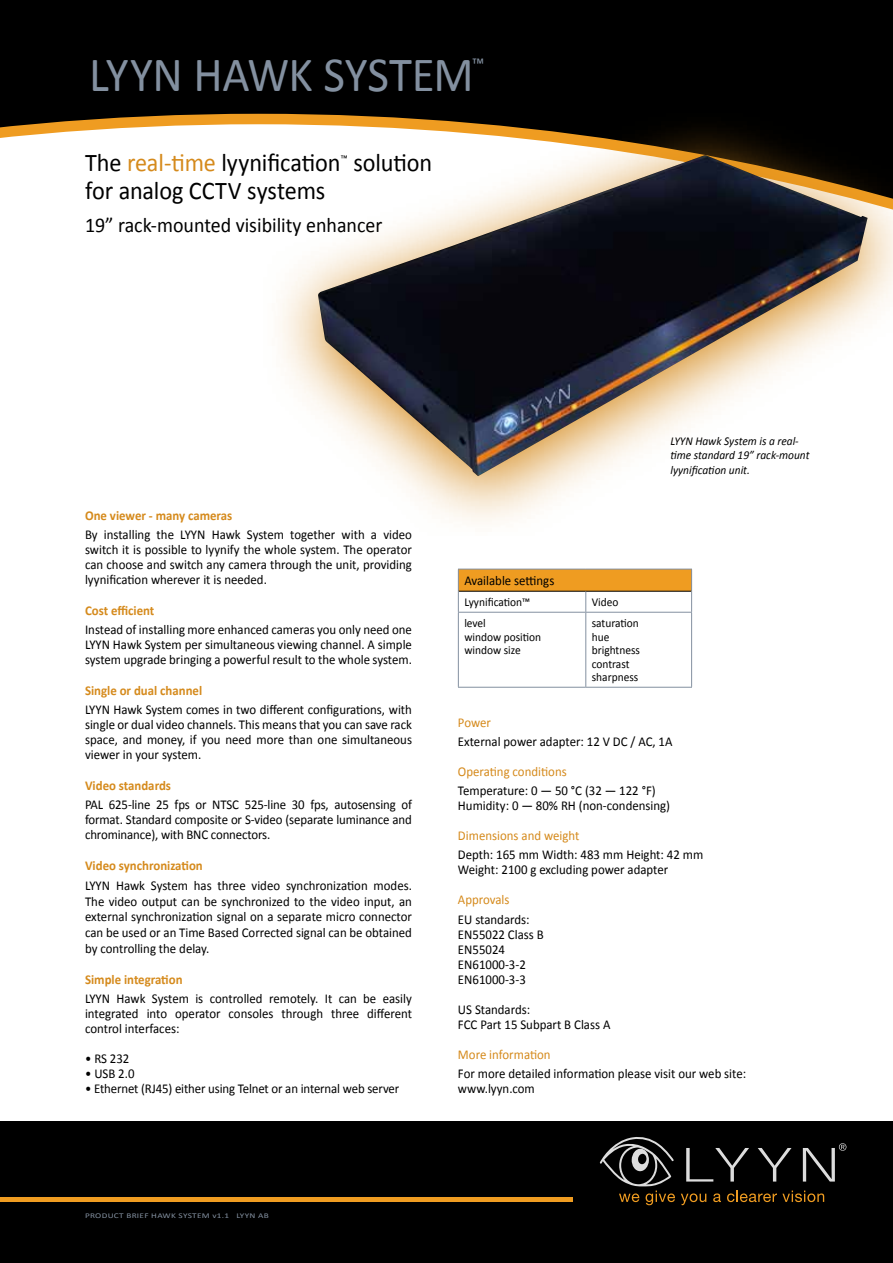
<style>
.page{position:relative;width:893px;height:1263px;background:#000}
.page>*{position:absolute;margin:0;border:0;box-sizing:border-box;transform-origin:0 0}
.t1{font:49.5px "Calibri";letter-spacing:-.01em;color:#8390a0;scale:.95 1}
.t2{font:25.5px "Calibri";letter-spacing:-.005em;color:#000;scale:.95 1}
.t3{font:21px "Calibri";color:#000;scale:.95 1}
.t4{font:18.3px "Calibri";color:#8390a0;scale:.95 1}
.t5{font:13.5px/15px "Calibri";color:#000;text-align:justify;scale:.95 1}
.t6{font:700 13.5px "Calibri";color:#d58a1c;scale:.95 1}
.t7{font:13.5px "Calibri";color:#d58a1c;scale:.95 1}
.t8{font:12px/13.5px "Calibri";color:#000;scale:.95 1}
.t9{font:italic 12px/14.4px "Calibri";color:#000;scale:.95 1}
.t10{font:10.5px "Calibri";color:#000;scale:.95 1}
.t11{font:7.35px "Calibri";letter-spacing:.03em;color:#8390a0;scale:1.27 1}
.s1{color:#d58a1c}
</style>
<div class="page">
<svg style="left:599px;top:1137px;width:248px;height:69px"></svg>
<div style="left:0;top:263px;width:893px;height:857px;background:#fff"></div>
<svg style="left:0;top:113px;width:252px;height:150px"></svg>
<div style="left:0;top:1197px;width:573px;height:5px;background:#ef9c21"></div>
<hr style="left:458px;top:687px;width:128px;height:1px;background:#8390a0">
<hr style="left:586px;top:687px;width:106px;height:1px;background:#8390a0">
<svg style="left:458px;top:569px;width:234px;height:118px"></svg>
<hr style="left:458px;top:612px;width:128px;height:1px;background:#8390a0">
<hr style="left:586px;top:612px;width:106px;height:1px;background:#8390a0">
<svg style="left:252px;top:113px;width:641px;height:409px"></svg>
<img style="left:318px;top:155px;width:550px;height:321px">
<h1 class="t1" style="left:89px;top:44px;width:406px">LYYN HAWK SYSTEM</h1>
<h3 class="t4" style="left:472px;top:53px;width:14px">™</h3>
<h2 class="t2" style="left:85px;top:146px;width:270px">The <span class="s1">real-time</span> lyynification</h2>
<p class="t10" style="left:341px;top:152px;width:9px">™</p>
<h2 class="t2" style="left:353px;top:146px;width:85px">solution</h2>
<h2 class="t2" style="left:85px;top:175px;width:254px">for analog CCTV systems</h2>
<h3 class="t3" style="left:85px;top:212px;width:314px">19” rack-mounted visibility enhancer</h3>
<p class="t6" style="left:85px;top:507px;width:157px">One viewer - many cameras</p>
<p class="t5" style="left:85px;top:526px;width:346px">By installing the LYYN Hawk System together with a video switch it is possible to lyynify the whole system. The operator can choose and switch any camera through the unit, providing lyynification wherever it is needed.</p>
<p class="t6" style="left:85px;top:602px;width:74px">Cost efficient</p>
<p class="t5" style="left:85px;top:621px;width:346px">Instead of installing more enhanced cameras you only need one LYYN Hawk System per simultaneous viewing channel. A simple system upgrade bringing a powerful result to the whole system.</p>
<p class="t6" style="left:85px;top:682px;width:125px">Single or dual channel</p>
<p class="t5" style="left:85px;top:701px;width:346px">LYYN Hawk System comes in two different configurations, with single or dual video channels. This means that you can save rack space, and money, if you need more than one simultaneous viewer in your system.</p>
<p class="t6" style="left:85px;top:777px;width:92px">Video standards</p>
<p class="t5" style="left:85px;top:796px;width:346px">PAL 625-line 25 fps or NTSC 525-line 30 fps, autosensing of format. Standard composite or S-video (separate luminance and chrominance), with BNC connectors.</p>
<p class="t6" style="left:85px;top:857px;width:125px">Video synchronization</p>
<p class="t5" style="left:85px;top:877px;width:346px;line-height:15.8px">LYYN Hawk System has three video synchronization modes.<br>The video output can be synchronized to the video input, an external synchronization signal on a separate micro connector can be used or an Time Based Corrected signal can be obtained by controlling the delay.</p>
<p class="t6" style="left:85px;top:971px;width:104px">Simple integration</p>
<p class="t5" style="left:85px;top:990px;width:346px">LYYN Hawk System is controlled remotely. It can be easily integrated into operator consoles through three different control interfaces:</p>
<p class="t5" style="left:85px;top:1050px;width:48px">• RS 232</p>
<p class="t5" style="left:85px;top:1065px;width:54px">• USB 2.0</p>
<p class="t5" style="left:85px;top:1080px;width:332px">• Ethernet (RJ45) either using Telnet or an internal web server</p>
<p class="t9" style="left:670px;top:433px;width:148px">LYYN Hawk System is a real&shy;time standard 19” rack-mount lyynification unit.</p>
<p class="t5" style="left:464px;top:573px;width:96px">Available settings</p>
<p class="t8" style="left:464px;top:595px;width:71px">Lyynification™</p>
<p class="t8" style="left:592px;top:595px;width:30px">Video</p>
<p class="t8" style="left:464px;top:616px;width:82px">level<br>window position window size</p>
<p class="t8" style="left:592px;top:616px;width:52px">saturation hue brightness contrast sharpness</p>
<p class="t7" style="left:458px;top:714px;width:36px">Power</p>
<p class="t5" style="left:458px;top:733px;width:227px">External power adapter: 12 V DC / AC, 1A</p>
<p class="t7" style="left:458px;top:763px;width:116px">Operating conditions</p>
<p class="t5" style="left:458px;top:782px;width:225px">Temperature: 0 — 50 °C (32 — 122 °F)<br>Humidity: 0 — 80% RH (non-condensing)</p>
<p class="t7" style="left:458px;top:827px;width:129px">Dimensions and weight</p>
<p class="t5" style="left:458px;top:847px;width:260px">Depth: 165 mm Width: 483 mm Height: 42 mm<br>Weight: 2100 g excluding power adapter</p>
<p class="t7" style="left:458px;top:891px;width:56px">Approvals</p>
<p class="t5" style="left:458px;top:911px;width:92px;text-align:left">EU standards:<br>EN55022 Class B<br>EN55024<br>EN61000-3-2<br>EN61000-3-3</p>
<p class="t5" style="left:458px;top:1001px;width:162px">US Standards:<br>FCC Part 15 Subpart B Class A</p>
<p class="t7" style="left:458px;top:1046px;width:99px">More information</p>
<p class="t5" style="left:458px;top:1065px;width:305px">For more detailed information please visit our web site: www.lyyn.com</p>
<p class="t11" style="left:85px;top:1211px;width:146px">PRODUCT BRIEF HAWK SYSTEM v1.1 LYYN AB</p>
</div>
